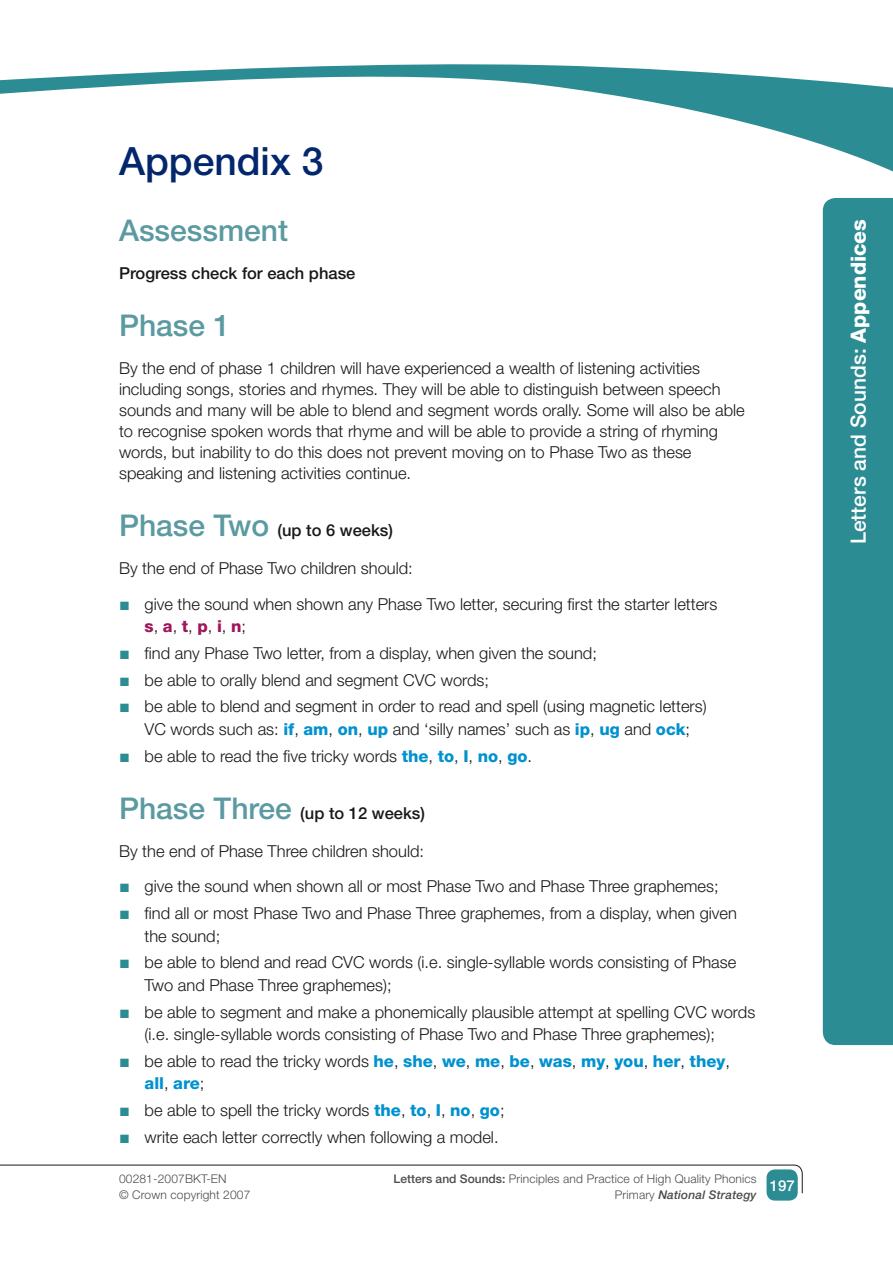
<style>
.page{position:relative;width:893px;height:1263px;background:#fff}
.page>*{position:absolute;margin:0;border:0;box-sizing:border-box;transform-origin:0 0}
.t1{font:500 39px "Helvetica Neue LT";color:#04266d}
.t2{font:500 30px "Helvetica Neue LT";color:#5b9aa1}
.t3{font:500 21px "Helvetica Neue LT";color:#fff}
.t4{font:18px/26.7px "Arial";color:#2c8c93}
.t5{font:300 16.5px/21px "Helvetica Neue LT";color:#1a171b}
.t6{font:500 16.5px "Helvetica Neue LT";color:#1a171b}
.t7{font:500 15px "Helvetica Neue LT";color:#fff}
.t8{font:300 12px/16.5px "Helvetica Neue LT";letter-spacing:.01em;color:#4b4b4d}
.s1{font-size:30px;color:#5b9aa1}
.s2{font-weight:800;color:#9f165b}
.s3{font-weight:800;color:#0092cf}
.s4{font-weight:500}
.s5{font-weight:500;font-style:italic}
.s6{font-weight:800}
</style>
<div class="page">
<svg style="left:0;top:1164px;width:803px;height:30px"></svg>
<div style="left:823px;top:198px;width:70px;height:847px;background:#2c8c93"></div>
<div style="left:766px;top:1169px;width:32px;height:31px;background:#2c8c93;border-radius:9px"></div>
<svg style="left:1px;top:64px;width:892px;height:108px"></svg>
<svg style="left:0;top:80px;width:1px;height:14px"></svg>
<h1 class="t1" style="left:119px;top:138px;width:204px">Appendix 3</h1>
<h2 class="t2" style="left:119px;top:212px;width:170px">Assessment</h2>
<p class="t6" style="left:119px;top:263px;width:238px">Progress check for each phase</p>
<h2 class="t2" style="left:119px;top:308px;width:105px">Phase 1</h2>
<p class="t5" style="left:119px;top:357px;width:627px">By the end of phase 1 children will have experienced a wealth of listening activities including songs, stories and rhymes. They will be able to distinguish between speech sounds and many will be able to blend and segment words orally. Some will also be able to recognise spoken words that rhyme and will be able to provide a string of rhyming words, but inability to do this does not prevent moving on to Phase Two as these speaking and listening activities continue.</p>
<p class="t6" style="left:119px;top:521px;width:275px"><span class="s1">Phase Two</span> (up to 6 weeks)</p>
<p class="t5" style="left:145px;top:551px;width:574px;line-height:35.2px;text-indent:-26px">By the end of Phase Two children should:<br>give the sound when shown any Phase Two letter, securing first the starter letters</p>
<p class="t5" style="left:145px;top:613px;width:564px;line-height:26.7px"><span class="s2">s</span>, <span class="s2">a</span>, <span class="s2">t</span>, <span class="s2">p</span>, <span class="s2">i</span>, <span class="s2">n</span>;<br>find any Phase Two letter, from a display, when given the sound;<br>be able to orally blend and segment CVC words;<br>be able to blend and segment in order to read and spell (using magnetic letters)</p>
<p class="t5" style="left:145px;top:715px;width:547px;line-height:26.7px">VC words such as: <span class="s3">if</span>, <span class="s3">am</span>, <span class="s3">on</span>, <span class="s3">up</span> and ‘silly names’ such as <span class="s3">ip</span>, <span class="s3">ug</span> and <span class="s3">ock</span>; be able to read the five tricky words <span class="s3">the</span>, <span class="s3">to</span>, <span class="s3">I</span>, <span class="s3">no</span>, <span class="s3">go</span>.</p>
<p class="t6" style="left:119px;top:803px;width:307px"><span class="s1">Phase Three</span> (up to 12 weeks)</p>
<p class="t5" style="left:145px;top:833px;width:576px;line-height:35.2px;text-indent:-26px">By the end of Phase Three children should:<br>give the sound when shown all or most Phase Two and Phase Three graphemes;</p>
<p class="t5" style="left:145px;top:901px;width:594px;line-height:22.5px">find all or most Phase Two and Phase Three graphemes, from a display, when given the sound;</p>
<p class="t5" style="left:145px;top:951px;width:593px;line-height:22.5px">be able to blend and read CVC words (i.e. single-syllable words consisting of Phase<br>Two and Phase Three graphemes);</p>
<p class="t5" style="left:145px;top:1000px;width:612px;line-height:22.5px">be able to segment and make a phonemically plausible attempt at spelling CVC words (i.e. single-syllable words consisting of Phase Two and Phase Three graphemes);</p>
<p class="t5" style="left:145px;top:1049px;width:587px;line-height:22.5px">be able to read the tricky words <span class="s3">he</span>, <span class="s3">she</span>, <span class="s3">we</span>, <span class="s3">me</span>, <span class="s3">be</span>, <span class="s3">was</span>, <span class="s3">my</span>, <span class="s3">you</span>, <span class="s3">her</span>, <span class="s3">they</span>, <span class="s3">all</span>, <span class="s3">are</span>;</p>
<p class="t5" style="left:145px;top:1096px;width:362px;line-height:26.7px">be able to spell the tricky words <span class="s3">the</span>, <span class="s3">to</span>, <span class="s3">I</span>, <span class="s3">no</span>, <span class="s3">go</span>; write each letter correctly when following a model.</p>
<p class="t4" style="left:119px;top:590px;width:12px">■</p>
<p class="t4" style="left:119px;top:639px;width:12px;text-align:justify">■ ■ ■</p>
<p class="t4" style="left:119px;top:742px;width:12px">■</p>
<p class="t4" style="left:119px;top:873px;width:12px">■ ■</p>
<p class="t4" style="left:119px;top:949px;width:12px">■</p>
<p class="t4" style="left:119px;top:998px;width:12px">■</p>
<p class="t4" style="left:119px;top:1047px;width:12px">■</p>
<p class="t4" style="left:119px;top:1096px;width:12px">■ ■</p>
<p class="t8" style="left:119px;top:1170px;width:133px">00281-2007BKT-EN<br>© Crown copyright 2007</p>
<p class="t8" style="left:394px;top:1170px;width:364px;text-align:right"><span class="s4">Letters and Sounds:</span> Principles and Practice of High Quality Phonics<br>Primary <span class="s5">National Strategy</span></p>
<p class="t7" style="left:770px;top:1176px;width:9px">197</p>
<p class="t3" style="left:846px;top:544px;width:327px;rotate:-90deg">Letters and Sounds: <span class="s6">Appendices</span></p>
</div>
